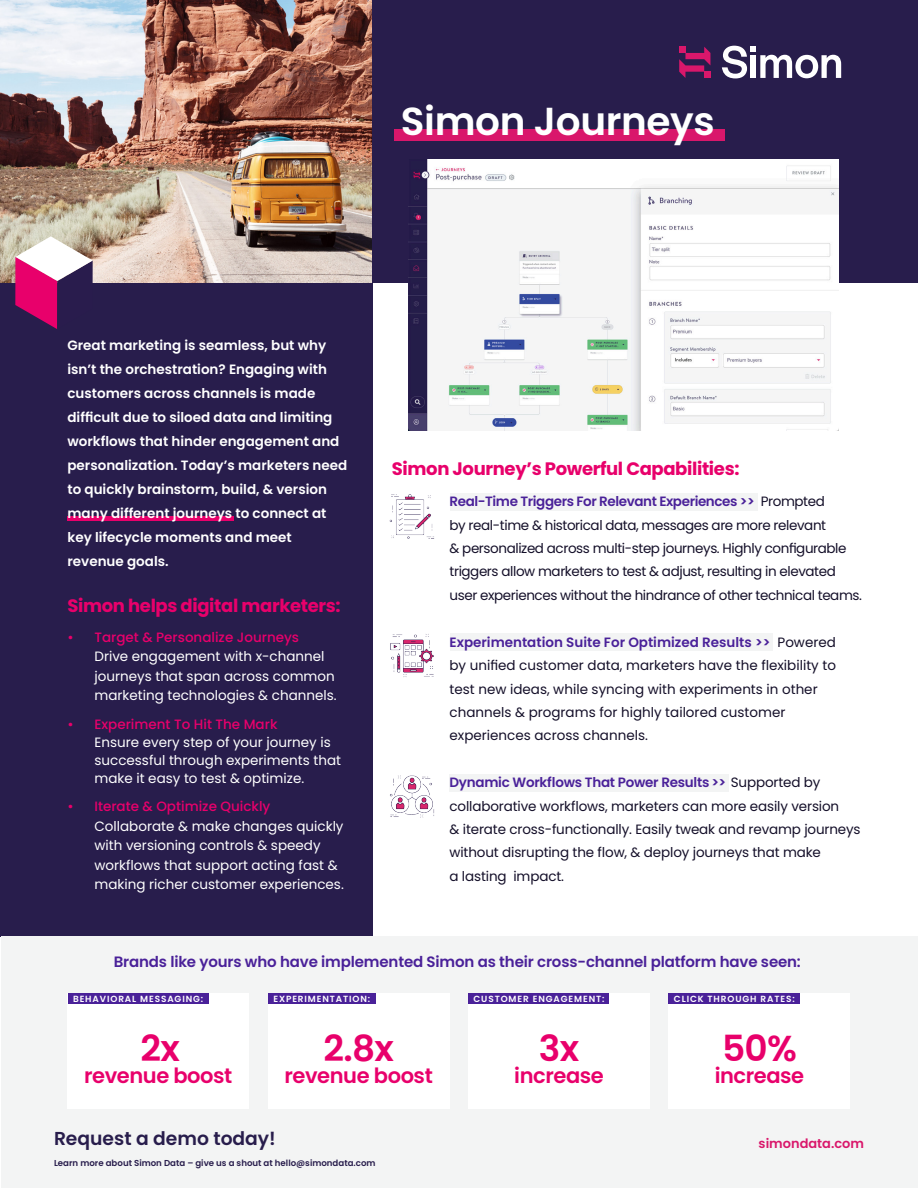
<style>
.page{position:relative;width:918px;height:1188px;background:#fff}
.page>*{position:absolute;margin:0;border:0;box-sizing:border-box;transform-origin:0 0}
.t1{font:600 39px "Poppins";letter-spacing:-.01em;color:#fff}
.t2{font:600 36px "Poppins";letter-spacing:-.02em;color:#e8006b}
.t3{font:600 21px "Poppins";letter-spacing:-.02em;color:#e8006b}
.t4{font:600 18.75px "Poppins";color:#281d4c}
.t5{font:700 18px "Poppins";letter-spacing:-.02em;color:#e8006b}
.t6{font:600 15px "Poppins";letter-spacing:-.01em;color:#4a2199}
.t7{font:13.5px/23.4px "Poppins";letter-spacing:-.01em;color:#140f29}
.t8{font:13.5px/19.5px "Poppins";color:#fff}
.t9{font:600 13.5px/24px "Poppins";color:#fff}
.t10{font:13.5px/23.4px "Poppins";letter-spacing:-.03em;color:#140f29}
.t11{font:600 12.9px "Poppins";color:#d9176b}
.t12{font:600 8.85px "Poppins";letter-spacing:.1em;color:#fff}
.t13{font:600 8.7px "Poppins";color:#281d4c}
.s1{font-weight:500;color:#e8006b}
.s2{font-weight:600;color:#4a2199}
</style>
<div class="page">
<div style="left:450px;top:494px;width:308px;height:17px;background:#f3f4f4"></div>
<div style="left:450px;top:774px;width:279px;height:18px;background:#f3f4f4"></div>
<div style="left:450px;top:633px;width:322px;height:18px;background:#f3f4f4"></div>
<img style="left:0;top:0;width:373px;height:283px">
<div style="left:373px;top:0;width:545px;height:283px;background:#281d4c"></div>
<div style="left:0;top:283px;width:373px;height:653px;background:#281d4c"></div>
<svg style="left:722px;top:46px;width:119px;height:32px"></svg>
<svg style="left:679px;top:47px;width:31px;height:31px"></svg>
<div style="left:679px;top:47px;width:7px;height:6px;background:#d9176b"></div>
<div style="left:394px;top:129px;width:331px;height:12px;background:#d9176b"></div>
<svg style="left:15px;top:236px;width:78px;height:93px"></svg>
<div style="left:1px;top:936px;width:917px;height:252px;background:#f3f4f4"></div>
<div style="left:68px;top:993px;width:181px;height:115px;background:#fff"></div>
<div style="left:268px;top:993px;width:182px;height:115px;background:#fff"></div>
<div style="left:268px;top:993px;width:107px;height:11px;background:#4a2199"></div>
<div style="left:468px;top:993px;width:182px;height:115px;background:#fff"></div>
<div style="left:468px;top:993px;width:141px;height:11px;background:#4a2199"></div>
<div style="left:668px;top:993px;width:182px;height:115px;background:#fff"></div>
<div style="left:668px;top:993px;width:132px;height:11px;background:#4a2199"></div>
<div style="left:68px;top:516px;width:166px;height:5px;background:#e8006b"></div>
<img style="left:409px;top:159px;width:430px;height:271px">
<img style="left:390px;top:775px;width:45px;height:43px">
<img style="left:390px;top:634px;width:44px;height:43px">
<img style="left:389px;top:494px;width:46px;height:45px">
<div style="left:68px;top:993px;width:141px;height:11px;background:#4a2199"></div>
<p class="t1" style="left:401px;top:98px;width:315px">Simon Journeys</p>
<p class="t9" style="left:68px;top:334px;width:281px">Great marketing is seamless, but why isn’t the orchestration? Engaging with customers across channels is made difficult due to siloed data and limiting workflows that hinder engagement and personalization. Today’s marketers need to quickly brainstorm, build, &amp; version many different journeys to connect at key lifecycle moments and meet revenue goals.</p>
<p class="t5" style="left:68px;top:595px;width:275px">Simon helps digital marketers:</p>
<p class="t8" style="left:94px;top:627px;width:244px;text-indent:-27px"><span class="s1">• Target &amp; Personalize Journeys<br></span>Drive engagement with x-channel journeys that span across common marketing technologies &amp; channels.</p>
<p class="t8" style="left:94px;top:715px;width:248px;line-height:18px;text-indent:-27px"><span class="s1">• Experiment To Hit The Mark<br></span>Ensure every step of your journey is successful through experiments that make it easy to test &amp; optimize.</p>
<p class="t8" style="left:94px;top:797px;width:251px;text-indent:-27px"><span class="s1">• Iterate &amp; Optimize Quickly </span>Collaborate &amp; make changes quickly with versioning controls &amp; speedy workflows that support acting fast &amp; making richer customer experiences.</p>
<p class="t5" style="left:392px;top:458px;width:349px">Simon Journey’s Powerful Capabilities:</p>
<p class="t10" style="left:450px;top:490px;width:414px"><span class="s2">Real-Time Triggers For Relevant Experiences &gt;&gt;</span> Prompted<br>by real-time &amp; historical data, messages are more relevant<br>&amp; personalized across multi-step journeys. Highly configurable triggers allow marketers to test &amp; adjust, resulting in elevated user experiences without the hindrance of other technical teams.</p>
<p class="t7" style="left:450px;top:630px;width:388px"><span class="s2">Experimentation Suite For Optimized Results &gt;&gt;</span> Powered by unified customer data, marketers have the flexibility to test new ideas, while syncing with experiments in other channels &amp; programs for highly tailored customer experiences across channels.</p>
<p class="t7" style="left:450px;top:771px;width:413px"><span class="s2">Dynamic Workflows That Power Results &gt;&gt;</span> Supported by collaborative workflows, marketers can more easily version<br>&amp; iterate cross-functionally. Easily tweak and revamp journeys without disrupting the flow, &amp; deploy journeys that make<br>a lasting impact.</p>
<p class="t6" style="left:114px;top:953px;width:689px">Brands like yours who have implemented Simon as their cross-channel platform have seen:</p>
<p class="t12" style="left:73px;top:994px;width:132px">BEHAVIORAL MESSAGING:</p>
<p class="t12" style="left:273px;top:994px;width:98px">EXPERIMENTATION:</p>
<p class="t12" style="left:474px;top:994px;width:133px">CUSTOMER ENGAGEMENT:</p>
<p class="t12" style="left:674px;top:994px;width:122px">CLICK THROUGH RATES:</p>
<p class="t2" style="left:140px;top:1027px;width:41px">2x</p>
<p class="t3" style="left:84px;top:1064px;width:150px">revenue boost</p>
<p class="t2" style="left:323px;top:1027px;width:72px">2.8x</p>
<p class="t3" style="left:285px;top:1064px;width:150px">revenue boost</p>
<p class="t2" style="left:539px;top:1027px;width:42px">3x</p>
<p class="t3" style="left:514px;top:1064px;width:91px">increase</p>
<p class="t2" style="left:722px;top:1027px;width:76px">50%</p>
<p class="t3" style="left:715px;top:1064px;width:91px">increase</p>
<p class="t4" style="left:54px;top:1128px;width:223px">Request a demo today!</p>
<p class="t13" style="left:54px;top:1158px;width:323px">Learn more about Simon Data – give us a shout at hello@simondata.com</p>
<p class="t11" style="left:759px;top:1136px;width:107px">simondata.com</p>
</div>
